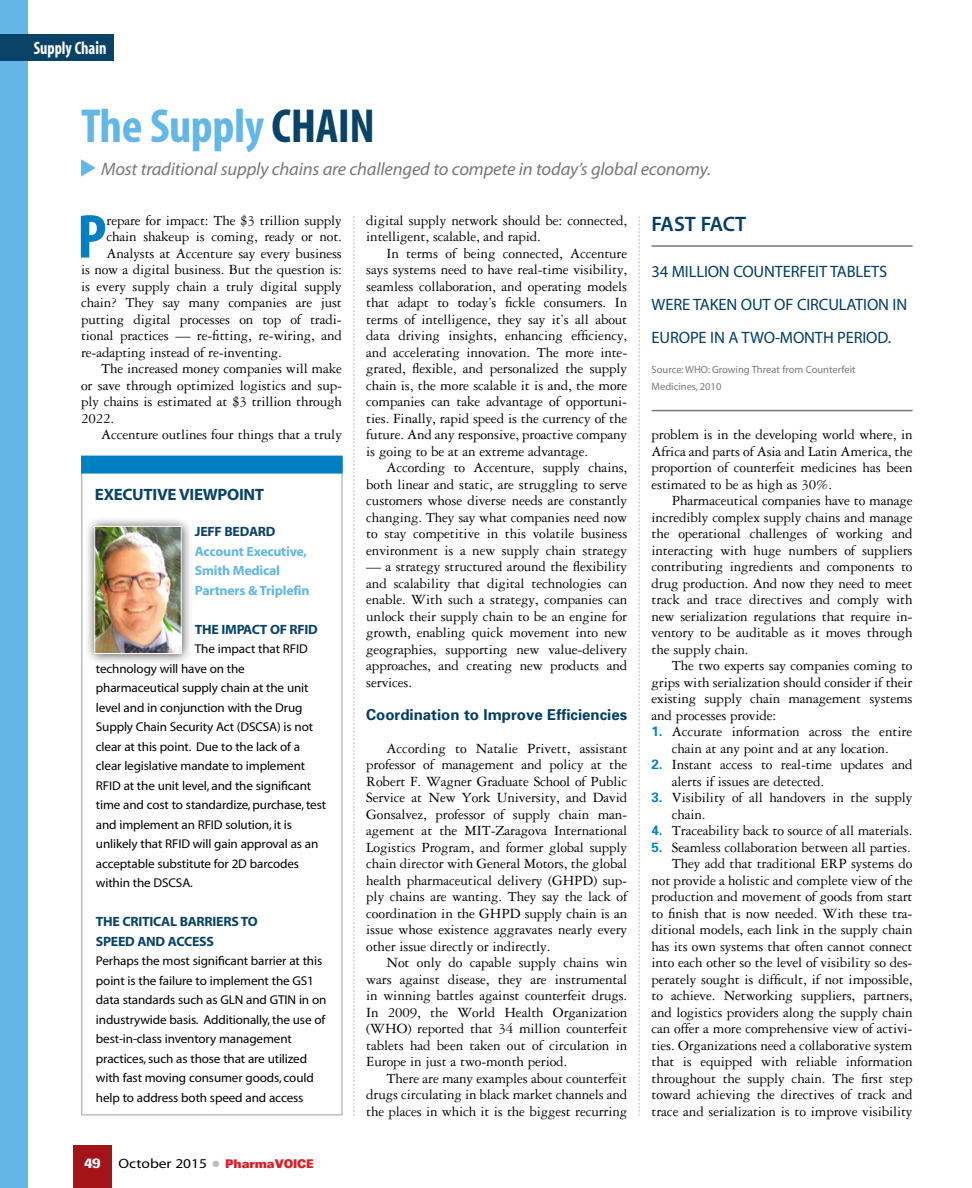
<style>
.page{position:relative;width:972px;height:1188px;background:#fff}
.page>*{position:absolute;margin:0;border:0;box-sizing:border-box;transform-origin:0 0}
.t1{font:62.55px "Myriad MM 700 300";color:#0080c2}
.t2{font:48px "Myriad MM 700 300";letter-spacing:-.01em;color:#63b7e6}
.t3{font:21px "Myriad MM 565 600";letter-spacing:-.005em;color:#013d64}
.t4{font:18px "Myriad MM It 400 600";letter-spacing:-.01em;color:#77787b}
.t5{font:18px "Myriad MM 700 300";color:#fff;scale:.9 1}
.t6{font:16.5px/33px "Myriad MM 400 600";letter-spacing:-.01em;color:#013d64}
.t7{font:16.5px "Myriad MM 700 600";letter-spacing:-.015em;color:#094368}
.t8{font:15px/16.5px "Garamond Three";letter-spacing:-.01em;color:#000;text-align:justify}
.t9{font:700 15px "Univers";color:#013d64}
.t10{font:13.5px/19.5px "Myriad MM 700 600";letter-spacing:-.02em;color:#094368}
.t11{font:13.5px/19.5px "Myriad MM 700 600";letter-spacing:-.02em;color:#63b7e6}
.t12{font:13.5px "Myriad MM 400 600";color:#000;scale:1.15 1}
.t13{font:700 condensed 13.5px "Univers";color:#fff;scale:1.4 1}
.t14{font:12.75px/19.5px "Myriad MM 400 600";letter-spacing:-.01em;color:#000}
.t15{font:10.5px/16.5px "Myriad MM 400 600";color:#77787b}
.s1{color:#094368}
.s2{color:#bcbec0}
.s3{font-family:"Univers";font-weight:900;font-stretch:expanded;font-size:12px;color:#da2128}
.s4{font-family:"Univers";font-weight:700;font-size:13.5px;color:#0082c9}
</style>
<div class="page">
<div style="left:73px;top:1145px;width:39px;height:43px;background:#a31418"></div>
<div style="left:0;top:0;width:28px;height:1188px;background:#63b7e6"></div>
<svg style="left:639px;top:216px;width:1px;height:900px"></svg>
<svg style="left:354px;top:216px;width:1px;height:900px"></svg>
<svg style="left:81px;top:159px;width:15px;height:18px"></svg>
<div style="left:81px;top:461px;width:262px;height:655px;border:2px solid #bcbec0"></div>
<div style="left:81px;top:456px;width:262px;height:18px;background:#0080c2"></div>
<div style="left:85px;top:516px;width:108px;height:150px;background:#000;opacity:.75"></div>
<img style="left:97px;top:528px;width:82px;height:124px">
<div style="left:95px;top:526px;width:86px;height:128px;border:1px solid #fff"></div>
<hr style="left:652px;top:245px;width:261px;height:2px;background:#77787b">
<hr style="left:652px;top:410px;width:261px;height:1px;background:#77787b">
<div style="left:0;top:34px;width:113px;height:26px;background:#094368"></div>
<p class="t5" style="left:34px;top:39px;width:82px">Supply Chain</p>
<h2 class="t2" style="left:81px;top:103px;width:296px">The Supply <span class="s1">CHAIN</span></h2>
<p class="t4" style="left:101px;top:160px;width:612px">Most traditional supply chains are challenged to compete in today’s global economy.</p>
<p class="t8" style="left:106px;top:212px;width:237px">repare for impact: The $3 trillion supply</p>
<p class="t8" style="left:106px;top:228px;width:237px">chain shakeup is coming, ready or not.</p>
<p class="t8" style="left:106px;top:245px;width:237px">Analysts at Accenture say every business</p>
<p class="t8" style="left:81px;top:261px;width:262px">is now a digital business. But the question is:</p>
<p class="t8" style="left:81px;top:278px;width:262px">is every supply chain a truly digital supply</p>
<p class="t8" style="left:81px;top:294px;width:262px">chain? They say many companies are just</p>
<p class="t8" style="left:81px;top:311px;width:262px">putting digital processes on top of tradi-</p>
<p class="t8" style="left:81px;top:327px;width:262px">tional practices — re-fitting, re-wiring, and</p>
<p class="t8" style="left:81px;top:344px;width:202px">re-adapting instead of re-inventing.</p>
<p class="t8" style="left:101px;top:360px;width:242px">The increased money companies will make</p>
<p class="t8" style="left:81px;top:377px;width:263px">or save through optimized logistics and sup-</p>
<p class="t8" style="left:81px;top:393px;width:262px">ply chains is estimated at $3 trillion through</p>
<p class="t8" style="left:81px;top:410px;width:35px">2022.</p>
<p class="t8" style="left:101px;top:426px;width:242px">Accenture outlines four things that a truly</p>
<h1 class="t1" style="left:77px;top:206px;width:31px">P</h1>
<p class="t7" style="left:95px;top:486px;width:171px">EXECUTIVE VIEWPOINT</p>
<p class="t10" style="left:195px;top:523px;width:82px">JEFF BEDARD</p>
<p class="t11" style="left:195px;top:542px;width:116px">Account Executive,<br>Smith Medical<br>Partners &amp; Triplefin</p>
<p class="t10" style="left:195px;top:620px;width:125px">THE IMPACT OF RFID</p>
<p class="t14" style="left:96px;top:640px;width:232px;text-indent:99px">The impact that RFID technology will have on the pharmaceutical supply chain at the unit level and in conjunction with the Drug Supply Chain Security Act (DSCSA) is not clear at this point. Due to the lack of a clear legislative mandate to implement RFID at the unit level, and the significant time and cost to standardize, purchase, test and implement an RFID solution, it is unlikely that RFID will gain approval as an acceptable substitute for 2D barcodes within the DSCSA.</p>
<p class="t10" style="left:96px;top:913px;width:163px">THE CRITICAL BARRIERS TO<br>SPEED AND ACCESS</p>
<p class="t14" style="left:96px;top:952px;width:232px">Perhaps the most significant barrier at this point is the failure to implement the GS1 data standards such as GLN and GTIN in on industrywide basis. Additionally, the use of best-in-class inventory management practices, such as those that are utilized with fast moving consumer goods, could help to address both speed and access</p>
<p class="t13" style="left:84px;top:1155px;width:13px">49</p>
<p class="t12" style="left:119px;top:1157px;width:171px">October 2015 <span class="s2">●</span> <span class="s3">PharmaVOICE</span></p>
<p class="t8" style="left:366px;top:212px;width:262px">digital supply network should be: connected, intelligent, scalable, and rapid.</p>
<p class="t8" style="left:366px;top:245px;width:263px;text-indent:20px">In terms of being connected, Accenture says systems need to have real-time visibility, seamless collaboration, and operating models that adapt to today’s fickle consumers. In terms of intelligence, they say it’s all about data driving insights, enhancing efficiency, and accelerating innovation. The more inte&shy;grated, flexible, and personalized the supply chain is, the more scalable it is and, the more companies can take advantage of opportuni&shy;ties. Finally, rapid speed is the currency of the future. And any responsive, proactive company is going to be at an extreme advantage.</p>
<p class="t8" style="left:366px;top:459px;width:263px;text-indent:20px">According to Accenture, supply chains, both linear and static, are struggling to serve customers whose diverse needs are constantly changing. They say what companies need now to stay competitive in this volatile business environment is a new supply chain strategy</p>
<p class="t8" style="left:366px;top:558px;width:263px">— a strategy structured around the flexibility and scalability that digital technologies can enable. With such a strategy, companies can unlock their supply chain to be an engine for growth, enabling quick movement into new geographies, supporting new value-delivery approaches, and creating new products and services.</p>
<p class="t9" style="left:366px;top:705px;width:262px">Coordination to Improve Efficiencies</p>
<p class="t8" style="left:366px;top:740px;width:263px;text-indent:20px">According to Natalie Privett, assistant professor of management and policy at the Robert F. Wagner Graduate School of Public Service at New York University, and David Gonsalvez, professor of supply chain man&shy;agement at the MIT-Zaragova International Logistics Program, and former global supply chain director with General Motors, the global health pharmaceutical delivery (GHPD) sup&shy;ply chains are wanting. They say the lack of coordination in the GHPD supply chain is an issue whose existence aggravates nearly every other issue directly or indirectly.</p>
<p class="t8" style="left:366px;top:954px;width:263px;text-indent:20px">Not only do capable supply chains win wars against disease, they are instrumental in winning battles against counterfeit drugs.<br>In 2009, the World Health Organization (WHO) reported that 34 million counterfeit tablets had been taken out of circulation in Europe in just a two-month period.</p>
<p class="t8" style="left:366px;top:1070px;width:263px;text-indent:20px">There are many examples about counterfeit drugs circulating in black market channels and the places in which it is the biggest recurring</p>
<h3 class="t3" style="left:652px;top:214px;width:96px">FAST FACT</h3>
<p class="t6" style="left:652px;top:256px;width:257px">34 MILLION COUNTERFEIT TABLETS<br>WERE TAKEN OUT OF CIRCULATION IN<br>EUROPE IN A TWO-MONTH PERIOD.</p>
<p class="t15" style="left:652px;top:362px;width:206px">Source: WHO: Growing Threat from Counterfeit<br>Medicines, 2010</p>
<p class="t8" style="left:652px;top:426px;width:263px">problem is in the developing world where, in Africa and parts of Asia and Latin America, the proportion of counterfeit medicines has been estimated to be as high as 30%.</p>
<p class="t8" style="left:652px;top:492px;width:263px;text-indent:20px">Pharmaceutical companies have to manage incredibly complex supply chains and manage the operational challenges of working and interacting with huge numbers of suppliers contributing ingredients and components to drug production. And now they need to meet track and trace directives and comply with new serialization regulations that require in&shy;ventory to be auditable as it moves through the supply chain.</p>
<p class="t8" style="left:652px;top:657px;width:263px;text-indent:20px">The two experts say companies coming to grips with serialization should consider if their existing supply chain management systems and processes provide:</p>
<p class="t8" style="left:652px;top:723px;width:262px;text-align:center"><span class="s4">1.</span> Accurate information across the entire chain at any point and at any location.</p>
<p class="t8" style="left:672px;top:756px;width:242px;text-indent:-20px"><span class="s4">2.</span> Instant access to real-time updates and alerts if issues are detected.</p>
<p class="t8" style="left:672px;top:789px;width:242px;text-indent:-20px"><span class="s4">3.</span> Visibility of all handovers in the supply chain.</p>
<p class="t8" style="left:652px;top:822px;width:262px"><span class="s4">4.</span> Traceability back to source of all materials.</p>
<p class="t8" style="left:652px;top:839px;width:263px;text-align:right"><span class="s4">5.</span> Seamless collaboration between all parties.<br>They add that traditional ERP systems do not provide a holistic and complete view of the production and movement of goods from start to finish that is now needed. With these tra&shy;ditional models, each link in the supply chain has its own systems that often cannot connect into each other so the level of visibility so des&shy;perately sought is difficult, if not impossible, to achieve. Networking suppliers, partners, and logistics providers along the supply chain can offer a more comprehensive view of activi&shy;ties. Organizations need a collaborative system that is equipped with reliable information throughout the supply chain. The first step toward achieving the directives of track and trace and serialization is to improve visibility</p>
</div>
